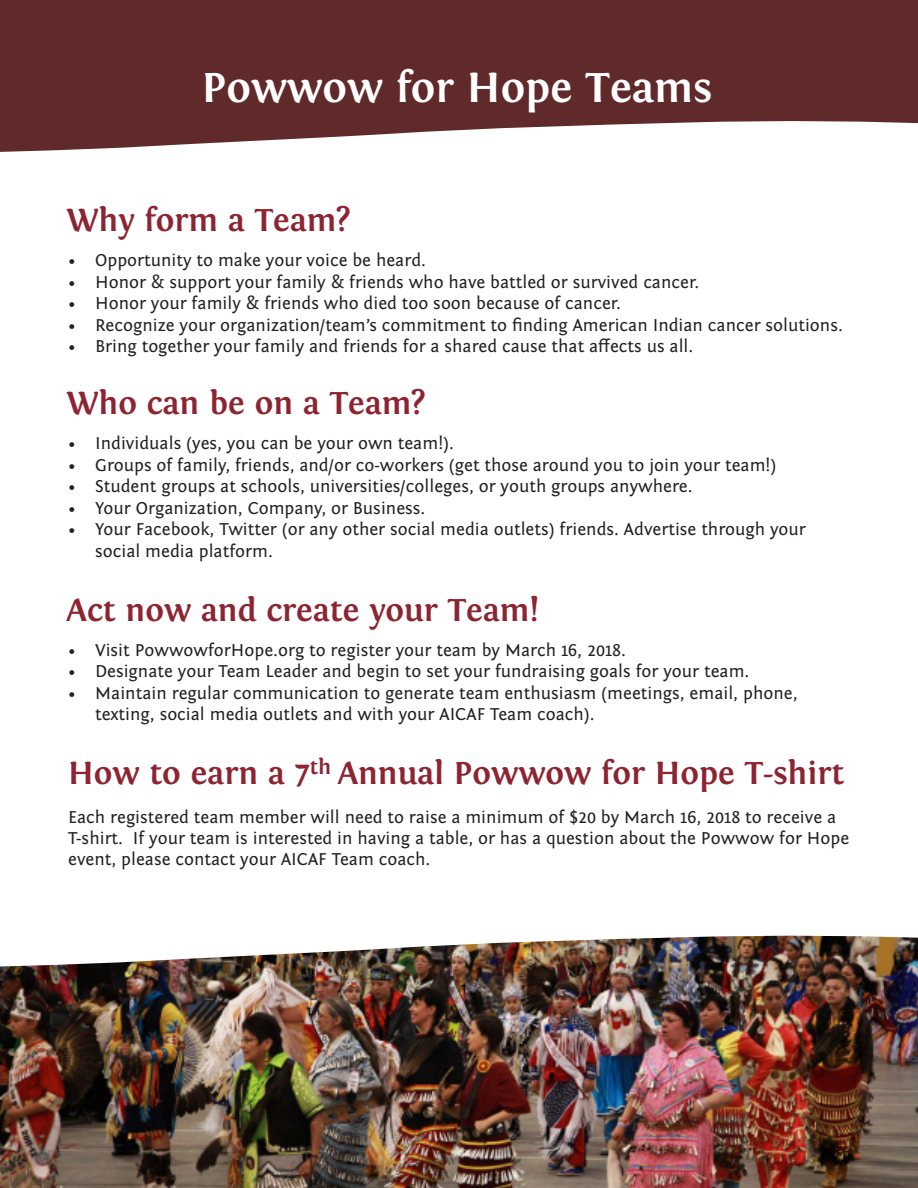
<style>
.page{position:relative;width:918px;height:1188px;background:#fff}
.page>*{position:absolute;margin:0;border:0;box-sizing:border-box;transform-origin:0 0}
.t1{font:700 43.5px "Fontin";color:#fff}
.t2{font:700 33px "Fontin";color:#8d2431}
.t3{font:18px/21.5px "Fontin Sans";color:#231f20}
.s1{font-style:inherit}
</style>
<div class="page">
<img style="left:0;top:968px;width:918px;height:220px">
<svg style="left:0;top:0;width:918px;height:152px;background:#734344"></svg>
<img style="left:0;top:935px;width:918px;height:33px">
<p class="t1" style="left:202px;top:63px;width:512px">Powwow for Hope Teams</p>
<p class="t2" style="left:67px;top:202px;width:286px">Why form a Team?</p>
<p class="t3" style="left:68px;top:250px;width:359px">• Opportunity to make your voice be heard.</p>
<p class="t3" style="left:68px;top:271px;width:633px">• Honor &amp; support your family &amp; friends who have battled or survived cancer.</p>
<p class="t3" style="left:68px;top:293px;width:554px">• Honor your family &amp; friends who died too soon because of cancer.</p>
<p class="t3" style="left:68px;top:314px;width:776px">• Recognize your organization/team’s commitment to finding American Indian cancer solutions.</p>
<p class="t3" style="left:68px;top:336px;width:627px">• Bring together your family and friends for a shared cause that affects us all.</p>
<p class="t2" style="left:67px;top:385px;width:361px">Who can be on a Team?</p>
<p class="t3" style="left:68px;top:433px;width:387px">• Individuals (yes, you can be your own team!).</p>
<p class="t3" style="left:68px;top:454px;width:710px">• Groups of family, friends, and/or co-workers (get those around you to join your team!)</p>
<p class="t3" style="left:68px;top:476px;width:626px">• Student groups at schools, universities/colleges, or youth groups anywhere.</p>
<p class="t3" style="left:68px;top:498px;width:359px">• Your Organization, Company, or Business.</p>
<p class="t3" style="left:95px;top:519px;width:712px;text-indent:-27px">• Your Facebook, Twitter (or any other social media outlets) friends. Advertise through your social media platform.</p>
<p class="t2" style="left:67px;top:591px;width:474px">Act now and create your Team!</p>
<p class="t3" style="left:68px;top:640px;width:559px">• Visit PowwowforHope.org to register your team by March 16, 2018.</p>
<p class="t3" style="left:68px;top:661px;width:683px">• Designate your Team Leader and begin to set your fundraising goals for your team.</p>
<p class="t3" style="left:95px;top:683px;width:704px;text-indent:-27px">• Maintain regular communication to generate team enthusiasm (meetings, email, phone, texting, social media outlets and with your AICAF Team coach).</p>
<p class="t2" style="left:68px;top:755px;width:778px">How to earn a <span class="s1">7</span><sup>th</sup> <span class="s1">Annual</span> Powwow for Hope T-<span class="s1">s</span>hirt</p>
<p class="t3" style="left:68px;top:806px;width:783px">Each registered team member will need to raise a minimum of $20 by March 16, 2018 to receive a<br>T-shirt. If your team is interested in having a table, or has a question about the Powwow for Hope event, please contact your AICAF Team coach.</p>
</div>
